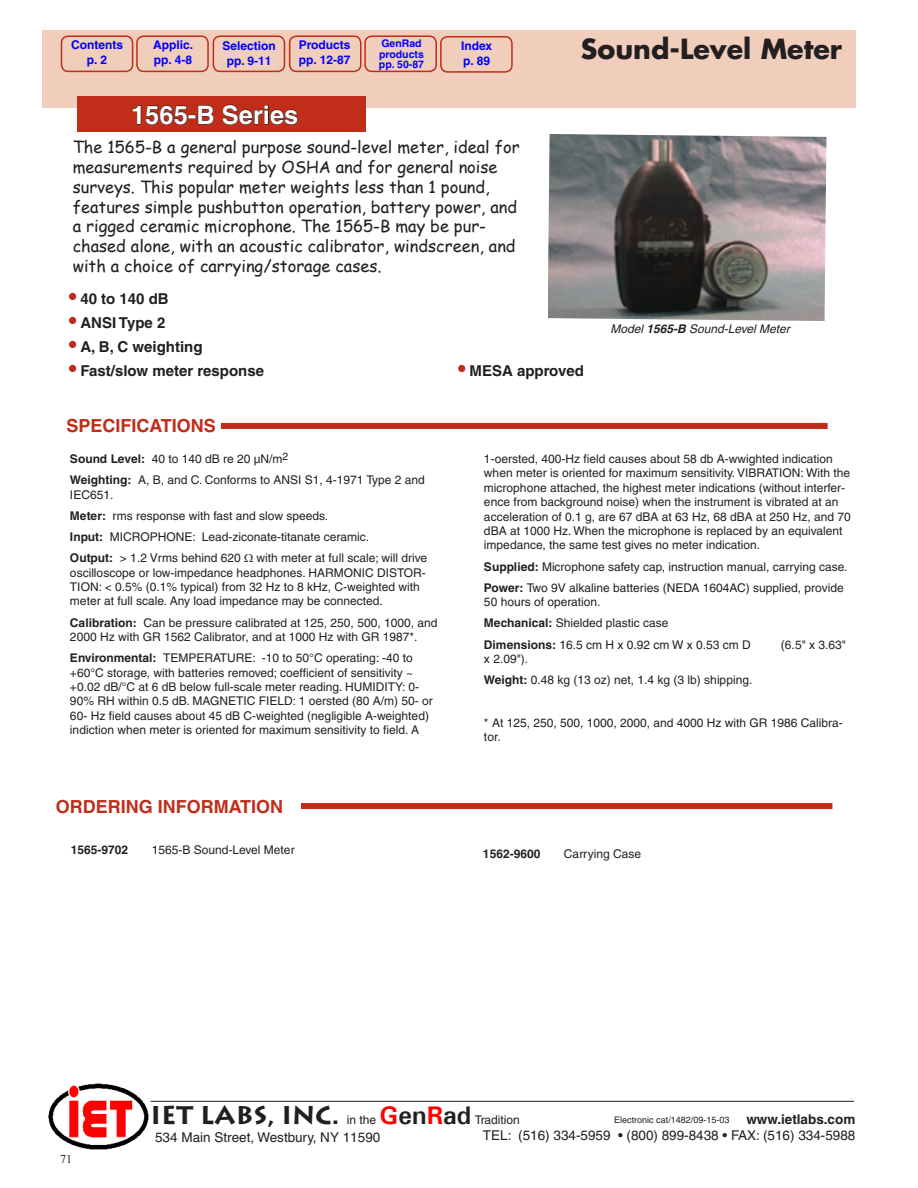
<style>
.page{position:relative;width:918px;height:1188px;background:#fff}
.page>*{position:absolute;margin:0;border:0;box-sizing:border-box;transform-origin:0 0}
.t1{font:700 27px "Futura";color:#231f20}
.t2{font:700 25.5px "Helvetica";color:#fff}
.RedHeader_12UC{font:700 18px "Helvetica";color:#c02d19}
._1_Body_Text{font:16.5px/19.8px "Comic Sans MS";color:#231f20}
.Bullets{font:700 15px "Helvetica";color:#231f20}
.t3{font:13.5px "Helvetica";color:#231f20}
.t4{font:700 13.5px "Helvetica";color:#231f20}
._1_Body_Text-2{font:12px/14.4px "Helvetica";color:#231f20}
.t5{font:700 12px "Helvetica";color:#00f}
.Body_Text_Indent_2{font:italic 12px "Helvetica";color:#231f20}
._1_Body_Text-3{font:700 12px "Helvetica";color:#231f20}
.t6{font:12px "Times New Roman";color:#231f20}
.t7{font:700 10.5px "Helvetica";color:#00f}
.t8{font:9px "Helvetica";color:#231f20}
.s1{font-weight:700}
.s2{font-family:"Lithos";font-weight:700;font-size:25.5px}
.s3{font-family:"Univers";font-weight:700;font-size:25.5px;color:#f00}
.s4{font-family:"Univers";font-weight:700;font-size:25.5px}
</style>
<div class="page">
<img style="left:548px;top:134px;width:278px;height:187px">
<div style="left:221px;top:423px;width:607px;height:6px;background:#c02d19"></div>
<div style="left:270px;top:803px;width:562px;height:6px;background:#c02d19"></div>
<div style="left:56px;top:799px;width:245px;height:18px;background:#fff"></div>
<div style="left:42px;top:30px;width:813px;height:78px;background:#f1cdbc"></div>
<hr style="left:151px;top:1101px;width:703px;height:1px;background:#231f20">
<img style="left:48px;top:1083px;width:100px;height:66px">
<div style="left:61px;top:35px;width:72px;height:37px;border:2px solid #c02d19;border-radius:7px"></div>
<div style="left:136px;top:35px;width:73px;height:37px;border:2px solid #c02d19;border-radius:7px"></div>
<div style="left:213px;top:35px;width:72px;height:37px;border:2px solid #c02d19;border-radius:7px"></div>
<div style="left:289px;top:35px;width:73px;height:37px;border:2px solid #c02d19;border-radius:7px"></div>
<div style="left:364px;top:35px;width:73px;height:37px;border:2px solid #c02d19;border-radius:7px"></div>
<div style="left:440px;top:36px;width:73px;height:37px;border:2px solid #c02d19;border-radius:7px"></div>
<div style="left:69px;top:293px;width:7px;height:7px;border:2px solid #c02d19;border-radius:50%"></div>
<div style="left:69px;top:317px;width:7px;height:7px;border:2px solid #c02d19;border-radius:50%"></div>
<div style="left:69px;top:341px;width:7px;height:7px;border:2px solid #c02d19;border-radius:50%"></div>
<div style="left:69px;top:365px;width:7px;height:7px;border:2px solid #c02d19;border-radius:50%"></div>
<div style="left:458px;top:365px;width:7px;height:7px;border:2px solid #c02d19;border-radius:50%"></div>
<div style="left:77px;top:96px;width:289px;height:36px;background:#c02d19"></div>
<svg style="left:132px;top:105px;width:82px;height:20px"></svg>
<svg style="left:222px;top:104px;width:76px;height:21px"></svg>
<p class="t5" style="left:71px;top:38px;width:53px">Contents</p>
<p class="t5" style="left:87px;top:52px;width:22px">p. 2</p>
<p class="t5" style="left:153px;top:38px;width:42px">Applic.</p>
<p class="t5" style="left:154px;top:52px;width:40px">pp. 4-8</p>
<p class="t5" style="left:222px;top:39px;width:55px">Selection</p>
<p class="t5" style="left:227px;top:53px;width:46px">pp. 9-11</p>
<p class="t5" style="left:299px;top:38px;width:53px">Products</p>
<p class="t5" style="left:299px;top:52px;width:53px">pp. 12-87</p>
<p class="t7" style="left:381px;top:37px;width:42px">GenRad</p>
<p class="t7" style="left:379px;top:48px;width:46px">products</p>
<p class="t7" style="left:379px;top:58px;width:47px">pp. 50-87</p>
<p class="t5" style="left:461px;top:39px;width:33px">Index</p>
<p class="t5" style="left:463px;top:53px;width:28px">p. 89</p>
<p class="t1" style="left:581px;top:30px;width:263px">Sound-Level Meter</p>
<p class="t2" style="left:131px;top:99px;width:169px">1565-B Series</p>
<p class="_1_Body_Text" style="left:73px;top:137px;width:448px">The 1565-B a general purpose sound-level meter, ideal for measurements required by OSHA and for general noise surveys. This popular meter weights less than 1 pound, features simple pushbutton operation, battery power, and a rigged ceramic microphone. The 1565-B may be pur&shy;chased alone, with an acoustic calibrator, windscreen, and with a choice of carrying/storage cases.</p>
<p class="Bullets" style="left:80px;top:290px;width:90px">40 to 140 dB</p>
<p class="Bullets" style="left:80px;top:314px;width:87px">ANSI Type 2</p>
<p class="Bullets" style="left:80px;top:338px;width:124px">A, B, C weighting</p>
<p class="Bullets" style="left:80px;top:362px;width:185px">Fast/slow meter response</p>
<p class="Bullets" style="left:470px;top:362px;width:116px">MESA approved</p>
<p class="Body_Text_Indent_2" style="left:611px;top:322px;width:181px">Model <span class="s1">1565-B</span> Sound-Level Meter</p>
<p class="RedHeader_12UC" style="left:66px;top:414px;width:151px">SPECIFICATIONS</p>
<p class="_1_Body_Text-2" style="left:70px;top:451px;width:220px"><span class="s1">Sound Level:</span> 40 to 140 dB re 20 µN/m<sup>2</sup></p>
<p class="_1_Body_Text-2" style="left:70px;top:473px;width:356px"><span class="s1">Weighting:</span> A, B, and C. Conforms to ANSI S1, 4-1971 Type 2 and<br>IEC651.</p>
<p class="_1_Body_Text-2" style="left:70px;top:508px;width:260px"><span class="s1">Meter:</span> rms response with fast and slow speeds.</p>
<p class="_1_Body_Text-2" style="left:70px;top:530px;width:301px"><span class="s1">Input:</span> MICROPHONE: Lead-ziconate-titanate ceramic.</p>
<p class="_1_Body_Text-2" style="left:70px;top:551px;width:172px"><span class="s1">Output:</span> &gt; 1.2 Vrms behind 620</p>
<p class="_1_Body_Text-2" style="left:70px;top:551px;width:359px;text-indent:187px">with meter at full scale; will drive oscilloscope or low-impedance headphones. HARMONIC DISTOR-TION: &lt; 0.5% (0.1% typical) from 32 Hz to 8 kHz, C-weighted with meter at full scale. Any load impedance may be connected.</p>
<p class="_1_Body_Text-2" style="left:70px;top:615px;width:369px"><span class="s1">Calibration:</span> Can be pressure calibrated at 125, 250, 500, 1000, and<br>2000 Hz with GR 1562 Calibrator, and at 1000 Hz with GR 1987*.</p>
<p class="_1_Body_Text-2" style="left:70px;top:651px;width:364px"><span class="s1">Environmental:</span> TEMPERATURE: -10 to 50°C operating: -40 to +60°C storage, with batteries removed; coefficient of sensitivity ~ +0.02 dB/°C at 6 dB below full-scale meter reading. HUMIDITY: 0- 90% RH within 0.5 dB. MAGNETIC FIELD: 1 oersted (80 A/m) 50- or 60- Hz field causes about 45 dB C-weighted (negligible A-weighted) indiction when meter is oriented for maximum sensitivity to field. A</p>
<p class="RedHeader_12UC" style="left:56px;top:795px;width:229px">ORDERING INFORMATION</p>
<p class="_1_Body_Text-3" style="left:71px;top:842px;width:59px">1565-9702</p>
<p class="_1_Body_Text-2" style="left:152px;top:842px;width:144px">1565-B Sound-Level Meter</p>
<p class="_1_Body_Text-2" style="left:484px;top:451px;width:368px">1-oersted, 400-Hz field causes about 58 db A-wwighted indication when meter is oriented for maximum sensitivity. VIBRATION: With the microphone attached, the highest meter indications (without interfer&shy;ence from background noise) when the instrument is vibrated at an acceleration of 0.1 g, are 67 dBA at 63 Hz, 68 dBA at 250 Hz, and 70 dBA at 1000 Hz. When the microphone is replaced by an equivalent impedance, the same test gives no meter indication.</p>
<p class="_1_Body_Text-2" style="left:484px;top:559px;width:365px"><span class="s1">Supplied:</span> Microphone safety cap, instruction manual, carrying case.</p>
<p class="_1_Body_Text-2" style="left:484px;top:580px;width:361px"><span class="s1">Power:</span> Two 9V alkaline batteries (NEDA 1604AC) supplied, provide<br>50 hours of operation.</p>
<p class="_1_Body_Text-2" style="left:484px;top:616px;width:186px"><span class="s1">Mechanical:</span> Shielded plastic case</p>
<p class="_1_Body_Text-2" style="left:484px;top:637px;width:268px"><span class="s1">Dimensions:</span> 16.5 cm H x 0.92 cm W x 0.53 cm D</p>
<p class="_1_Body_Text-2" style="left:781px;top:637px;width:67px">(6.5" x 3.63"</p>
<p class="_1_Body_Text-2" style="left:484px;top:652px;width:46px">x 2.09").</p>
<p class="_1_Body_Text-2" style="left:484px;top:673px;width:270px"><span class="s1">Weight:</span> 0.48 kg (13 oz) net, 1.4 kg (3 lb) shipping.</p>
<p class="_1_Body_Text-2" style="left:484px;top:715px;width:360px">* At 125, 250, 500, 1000, 2000, and 4000 Hz with GR 1986 Calibra&shy;tor.</p>
<p class="_1_Body_Text-3" style="left:483px;top:847px;width:59px">1562-9600</p>
<p class="_1_Body_Text-2" style="left:564px;top:847px;width:79px">Carrying Case</p>
<p class="t6" style="left:60px;top:1151px;width:13px">71</p>
<p class="_1_Body_Text-2" style="left:151px;top:1113px;width:371px"><span class="s2">IET LABS, INC.</span> in the <span class="s3">G</span><span class="s4">en</span><span class="s3">R</span><span class="s4">ad</span> Tradition</p>
<p class="t4" style="left:746px;top:1111px;width:110px">www.ietlabs.com</p>
<p class="t3" style="left:483px;top:1128px;width:374px">TEL: (516) 334-5959 • (800) 899-8438 • FAX: (516) 334-5988</p>
<p class="t8" style="left:614px;top:1114px;width:117px">Electronic cat/1482/09-15-03</p>
<p class="t3" style="left:155px;top:1129px;width:227px">534 Main Street, Westbury, NY 11590</p>
</div>
